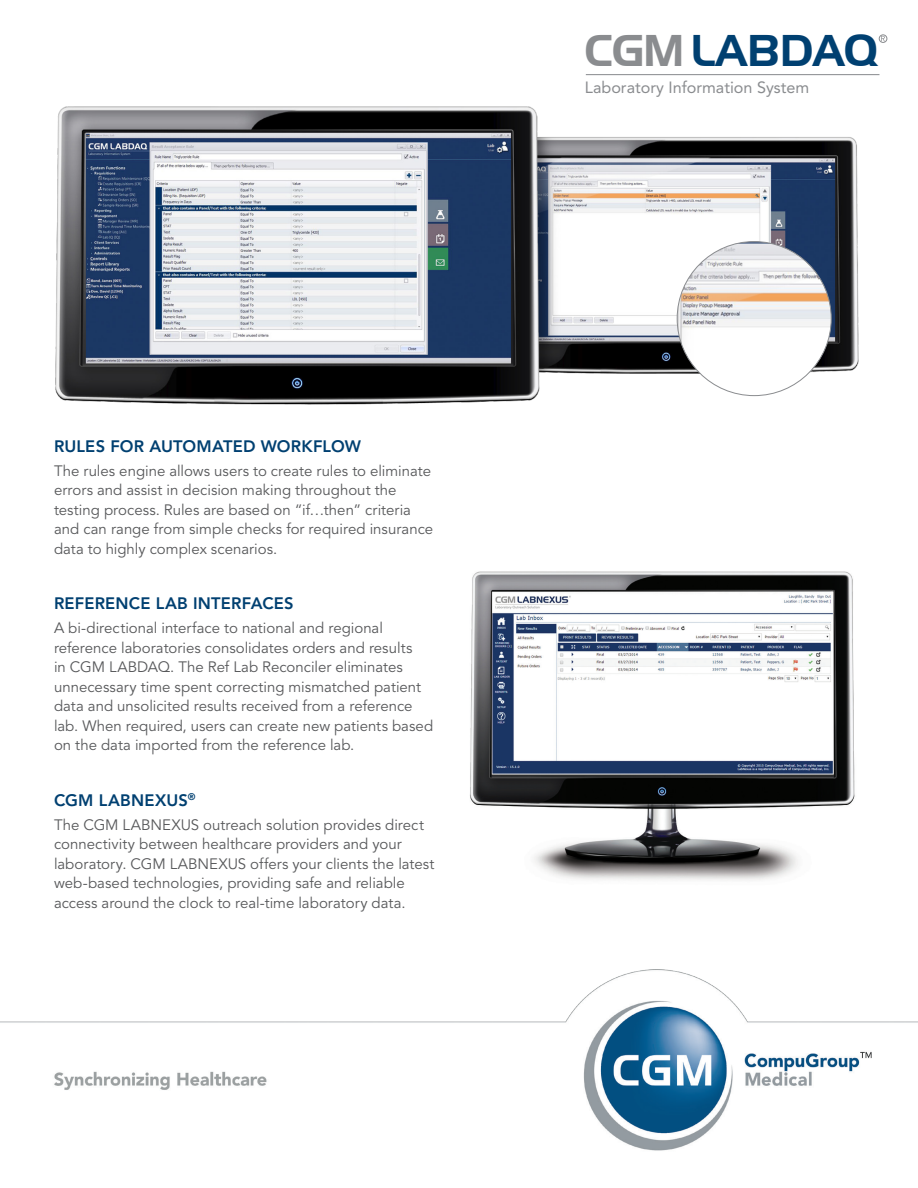
<style>
.page{position:relative;width:918px;height:1188px;background:#fff}
.page>*{position:absolute;margin:0;border:0;box-sizing:border-box;transform-origin:0 0}
.t1{font:43.2px "Handel Gothic BT";color:#004071}
.Subheads_CAPS__BLUE{font:800 16.5px "Avenir LT Std";letter-spacing:.01em;color:#004071}
.t2{font:16.2px "Avenir LT Std";color:#8a8c8f}
.Body_Copy_GRAY__80{font:15px/19.5px "Avenir LT Std";color:#57585a}
.s1{color:#8a8c8f}
</style>
<div class="page">
<img style="left:0;top:970px;width:918px;height:181px">
<hr style="left:586px;top:74px;width:293px;height:1px;background:#8a8c8f">
<div style="left:879px;top:35px;width:8px;height:8px;border:1px solid #8a8c8f;border-radius:50%"></div>
<img style="left:470px;top:571px;width:385px;height:310px">
<img style="left:55px;top:106px;width:804px;height:299px">
<img style="left:677px;top:242px;width:154px;height:154px;border-radius:77px">
<p class="Subheads_CAPS__BLUE" style="left:54px;top:436px;width:309px">RULES FOR AUTOMATED WORKFLOW</p>
<p class="Body_Copy_GRAY__80" style="left:54px;top:461px;width:381px">The rules engine allows users to create rules to eliminate errors and assist in decision making throughout the testing process. Rules are based on “if…then” criteria and can range from simple checks for required insurance data to highly complex scenarios.</p>
<p class="Subheads_CAPS__BLUE" style="left:54px;top:594px;width:241px">REFERENCE LAB INTERFACES</p>
<p class="Body_Copy_GRAY__80" style="left:54px;top:619px;width:381px">A bi-directional interface to national and regional reference laboratories consolidates orders and results<br>in CGM LABDAQ. The Ref Lab Reconciler eliminates unnecessary time spent correcting mismatched patient data and unsolicited results received from a reference lab. When required, users can create new patients based on the data imported from the reference lab.</p>
<p class="Subheads_CAPS__BLUE" style="left:54px;top:790px;width:143px">CGM LABNEXUS<sup>®</sup></p>
<p class="Body_Copy_GRAY__80" style="left:54px;top:815px;width:382px">The CGM LABNEXUS outreach solution provides direct connectivity between healthcare providers and your laboratory. CGM LABNEXUS offers your clients the latest web-based technologies, providing safe and reliable access around the clock to real-time laboratory data.</p>
<h1 class="t1" style="left:585px;top:24px;width:294px"><span class="s1">CGM</span>LABDAQ</h1>
<p class="t2" style="left:585px;top:78px;width:226px">Laboratory Information System</p>
</div>
